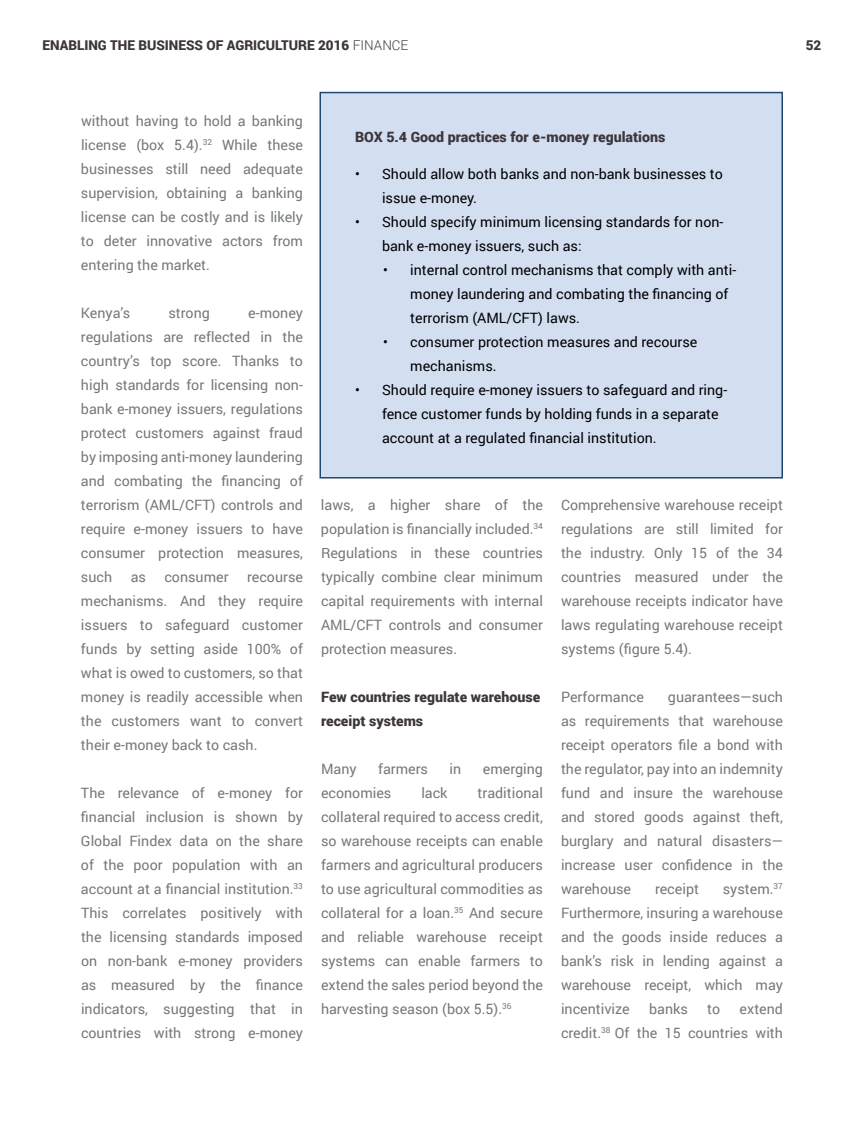
<style>
.page{position:relative;width:864px;height:1134px;background:#fff}
.page>*{position:absolute;margin:0;border:0;box-sizing:border-box;transform-origin:0 0}
.t1{font:14.25px/24px "Roboto";color:#75797b;text-align:justify}
.t2{font:14.25px/24px "Roboto";color:#000001}
.t3{font:900 14.25px/24px "Roboto";color:#3d363b}
.t4{font:900 13.5px "Roboto";color:#3d363b}
.s1{font-weight:300}
</style>
<div class="page">
<div style="left:320px;top:93px;width:462px;height:385px;background:#d3dff1"></div>
<div style="left:320px;top:92px;width:463px;height:387px;border:2px solid #1e4773"></div>
<p class="t4" style="left:43px;top:36px;width:367px">ENABLING THE BUSINESS OF AGRICULTURE 2016 <span class="s1">FINANCE</span></p>
<p class="t4" style="left:806px;top:36px;width:17px">52</p>
<p class="t1" style="left:81px;top:108px;width:224px">without having to hold a banking license (box 5.4).<sup>32</sup> While these businesses still need adequate supervision, obtaining a banking license can be costly and is likely to deter innovative actors from entering the market.</p>
<p class="t1" style="left:81px;top:300px;width:51px">Kenya’s</p>
<p class="t1" style="left:168px;top:300px;width:43px">strong</p>
<p class="t1" style="left:81px;top:300px;width:224px;text-indent:167px">e-money regulations are reflected in the country’s top score. Thanks to high standards for licensing non&shy;bank e-money issuers, regulations protect customers against fraud by imposing anti-money laundering and combating the financing of terrorism (AML/CFT) controls and require e-money issuers to have consumer protection measures, such</p>
<p class="t1" style="left:81px;top:564px;width:224px;text-indent:166px">recourse mechanisms. And they require issuers to safeguard customer funds by setting aside 100% of what is owed to customers, so that money is readily accessible when the customers want to convert their e-money back to cash.</p>
<p class="t1" style="left:81px;top:780px;width:224px">The relevance of e-money for financial inclusion is shown by Global Findex data on the share of the poor population with an account at a financial institution.<sup>33<br></sup>This correlates positively with the licensing standards imposed on non-bank e-money providers as measured by the finance indicators, suggesting that in countries with strong e-money</p>
<p class="t1" style="left:131px;top:564px;width:17px">as</p>
<p class="t1" style="left:164px;top:564px;width:66px">consumer</p>
<p class="t3" style="left:355px;top:125px;width:312px">BOX 5.4 Good practices for e-money regulations</p>
<p class="t2" style="left:382px;top:161px;width:342px;text-indent:-27px">• Should allow both banks and non-bank businesses to issue e-money.</p>
<p class="t2" style="left:382px;top:209px;width:343px;text-indent:-27px">• Should specify minimum licensing standards for non&shy;bank e-money issuers, such as:</p>
<p class="t2" style="left:410px;top:257px;width:328px;text-indent:-27px">• internal control mechanisms that comply with anti&shy;money laundering and combating the financing of terrorism (AML/CFT) laws.</p>
<p class="t2" style="left:410px;top:329px;width:289px;text-indent:-27px">• consumer protection measures and recourse mechanisms.</p>
<p class="t2" style="left:382px;top:377px;width:347px;text-indent:-27px">• Should require e-money issuers to safeguard and ring&shy;fence customer funds by holding funds in a separate account at a regulated financial institution.</p>
<p class="t1" style="left:321px;top:492px;width:224px">laws, a higher share of the population is financially included.<sup>34<br></sup>Regulations in these countries typically combine clear minimum capital requirements with internal AML/CFT controls and consumer protection measures.</p>
<p class="t3" style="left:321px;top:684px;width:221px">Few countries regulate warehouse receipt systems</p>
<p class="t1" style="left:321px;top:756px;width:37px">Many</p>
<p class="t1" style="left:378px;top:756px;width:51px">farmers</p>
<p class="t1" style="left:450px;top:756px;width:13px">in</p>
<p class="t1" style="left:483px;top:756px;width:62px">emerging</p>
<p class="t1" style="left:321px;top:780px;width:72px">economies</p>
<p class="t1" style="left:421px;top:780px;width:28px">lack</p>
<p class="t1" style="left:321px;top:780px;width:224px;text-indent:157px">traditional collateral required to access credit, so warehouse receipts can enable farmers and agricultural producers to use agricultural commodities as collateral for a loan.<sup>35</sup> And secure and reliable warehouse receipt systems can enable farmers to extend the sales period beyond the harvesting season (box 5.5).<sup>36</sup></p>
<p class="t1" style="left:561px;top:492px;width:224px">Comprehensive warehouse receipt regulations are still limited for the industry. Only 15 of the 34 countries measured under the warehouse receipts indicator have laws regulating warehouse receipt systems (figure 5.4).</p>
<p class="t1" style="left:561px;top:684px;width:84px">Performance</p>
<p class="t1" style="left:561px;top:684px;width:224px;text-indent:107px">guarantees—such as requirements that warehouse receipt operators file a bond with the regulator, pay into an indemnity fund and insure the warehouse and stored goods against theft, burglary and natural disasters— increase user confidence in the warehouse</p>
<p class="t1" style="left:655px;top:876px;width:46px">receipt</p>
<p class="t1" style="left:561px;top:876px;width:224px;text-indent:162px">system.<sup>37<br></sup>Furthermore, insuring a warehouse and the goods inside reduces a bank’s risk in lending against a warehouse receipt, which may incentivize</p>
<p class="t1" style="left:561px;top:996px;width:224px;text-align:right">extend<br>credit.<sup>38</sup> Of the 15 countries with</p>
<p class="t1" style="left:649px;top:996px;width:40px">banks</p>
<p class="t1" style="left:707px;top:996px;width:15px">to</p>
</div>
